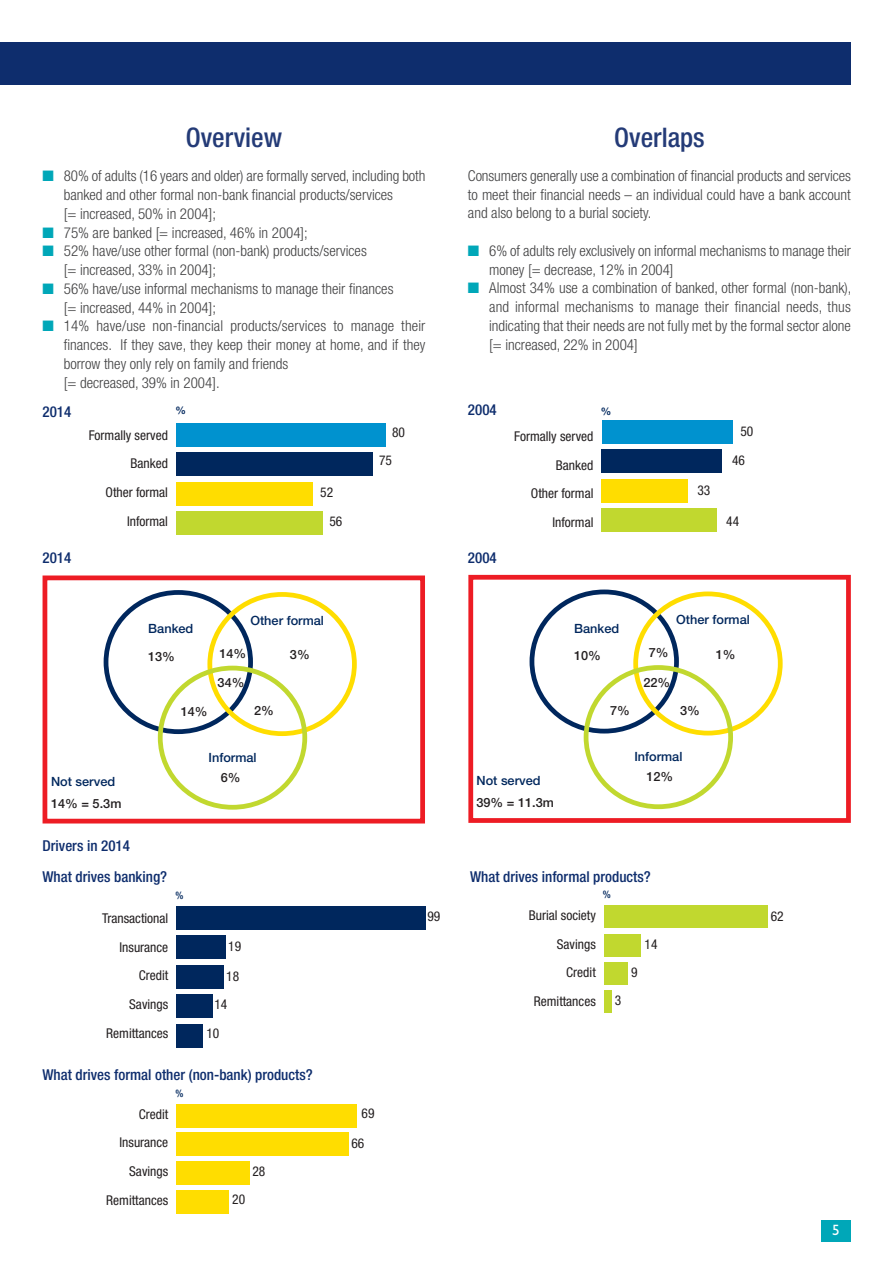
<style>
.page{position:relative;width:893px;height:1263px;background:#fff}
.page>*{position:absolute;margin:0;border:0;box-sizing:border-box;transform-origin:0 0}
.t1{font:500 condensed 27px "Helvetica Neue LT Std";color:#243b77}
.t2{font:300 condensed 15px/18.8px "Helvetica Neue LT Std";color:#404041}
.t3{font:500 condensed 15px "Helvetica Neue LT Std";color:#0e2d6d}
.t4{font:15px "Gill Sans Std";color:#fff}
.t5{font:condensed 13.5px/28.7px "Helvetica Neue LT Std";color:#231f20;text-align:right}
.t6{font:500 12.75px "Helvetica Neue";color:#00275d}
.t7{font:500 12.75px "Helvetica Neue";color:#231f20}
.t8{font:500 condensed 10.5px "Helvetica Neue LT Std";color:#00275d}
.t9{font:700 10.5px "Helvetica Neue";color:#00275d}
.s1{color:#00a7b8}
</style>
<div class="page">
<div style="left:176px;top:906px;width:249px;height:24px;background:#00275d"></div>
<div style="left:176px;top:936px;width:50px;height:23px;background:#00275d"></div>
<div style="left:176px;top:965px;width:47px;height:24px;background:#00275d"></div>
<div style="left:176px;top:994px;width:37px;height:24px;background:#00275d"></div>
<div style="left:176px;top:1024px;width:26px;height:23px;background:#00275d"></div>
<div style="left:821px;top:1220px;width:29px;height:22px;background:#00a7b8"></div>
<div style="left:0;top:43px;width:850px;height:42px;background:#0e2d6d"></div>
<div style="left:176px;top:423px;width:209px;height:23px;background:#0092cf"></div>
<div style="left:176px;top:452px;width:196px;height:24px;background:#00275d"></div>
<div style="left:176px;top:482px;width:136px;height:24px;background:#fd0"></div>
<div style="left:176px;top:511px;width:146px;height:24px;background:#c1d82f"></div>
<div style="left:176px;top:1104px;width:180px;height:23px;background:#fd0"></div>
<div style="left:176px;top:1133px;width:172px;height:23px;background:#fd0"></div>
<div style="left:176px;top:1162px;width:73px;height:23px;background:#fd0"></div>
<div style="left:176px;top:1190px;width:52px;height:23px;background:#fd0"></div>
<div style="left:604px;top:906px;width:163px;height:22px;background:#c1d82f"></div>
<div style="left:604px;top:934px;width:37px;height:22px;background:#c1d82f"></div>
<div style="left:604px;top:962px;width:24px;height:23px;background:#c1d82f"></div>
<div style="left:604px;top:990px;width:8px;height:23px;background:#c1d82f"></div>
<div style="left:43px;top:576px;width:382px;height:248px;border:5px solid #ed1c24"></div>
<svg style="left:104px;top:590px;width:253px;height:220px"></svg>
<div style="left:468px;top:575px;width:382px;height:248px;border:5px solid #ed1c24"></div>
<svg style="left:529px;top:590px;width:253px;height:219px"></svg>
<div style="left:601px;top:420px;width:131px;height:24px;background:#0092cf"></div>
<div style="left:601px;top:449px;width:121px;height:24px;background:#00275d"></div>
<div style="left:601px;top:479px;width:87px;height:24px;background:#fd0"></div>
<div style="left:601px;top:509px;width:115px;height:23px;background:#c1d82f"></div>
<h1 class="t1" style="left:186px;top:128px;width:98px">Overview</h1>
<p class="t2" style="left:64px;top:168px;width:363px;text-indent:-21px"><span class="s1">■</span> 80% of adults (16 years and older) are formally served, including both banked and other formal non-bank financial products/services<br>[= increased, 50% in 2004];</p>
<p class="t2" style="left:43px;top:224px;width:267px"><span class="s1">■</span> 75% are banked [= increased, 46% in 2004];</p>
<p class="t2" style="left:64px;top:243px;width:304px;text-indent:-21px"><span class="s1">■</span> 52% have/use other formal (non-bank) products/services [= increased, 33% in 2004];</p>
<p class="t2" style="left:64px;top:281px;width:331px;text-indent:-21px"><span class="s1">■</span> 56% have/use informal mechanisms to manage their finances [= increased, 44% in 2004];</p>
<p class="t2" style="left:64px;top:318px;width:363px;text-indent:-21px"><span class="s1">■</span> 14% have/use non-financial products/services to manage their finances. If they save, they keep their money at home, and if they borrow they only rely on family and friends<br>[= decreased, 39% in 2004].</p>
<h1 class="t1" style="left:614px;top:128px;width:92px">Overlaps</h1>
<p class="t2" style="left:468px;top:167px;width:384px;text-align:justify">Consumers generally use a combination of financial products and services to meet their financial needs – an individual could have a bank account and also belong to a burial society.</p>
<p class="t2" style="left:489px;top:242px;width:363px;text-indent:-21px"><span class="s1">■</span> 6% of adults rely exclusively on informal mechanisms to manage their money [= decrease, 12% in 2004]</p>
<p class="t2" style="left:489px;top:280px;width:364px;text-align:justify;text-indent:-21px"><span class="s1">■</span> Almost 34% use a combination of banked, other formal (non-bank), and informal mechanisms to manage their financial needs, thus indicating that their needs are not fully met by the formal sector alone [= increased, 22% in 2004]</p>
<p class="t3" style="left:43px;top:406px;width:30px">2014</p>
<p class="t3" style="left:468px;top:404px;width:30px">2004</p>
<p class="t9" style="left:175px;top:407px;width:12px">%</p>
<p class="t9" style="left:601px;top:407px;width:12px">%</p>
<p class="t5" style="left:89px;top:422px;width:81px">Formally served<br>Banked<br>Other formal<br>Informal</p>
<p class="t5" style="left:392px;top:419px;width:14px">80</p>
<p class="t5" style="left:379px;top:447px;width:14px">75</p>
<p class="t5" style="left:329px;top:478px;width:14px;line-height:29.2px;text-align:left;text-indent:-9px">52<br>56</p>
<p class="t5" style="left:514px;top:423px;width:81px">Formally served<br>Banked<br>Other formal<br>Informal</p>
<p class="t5" style="left:697px;top:477px;width:14px">33</p>
<p class="t5" style="left:740px;top:418px;width:14px">50</p>
<p class="t5" style="left:732px;top:447px;width:14px">46</p>
<p class="t5" style="left:726px;top:508px;width:14px">44</p>
<p class="t3" style="left:43px;top:553px;width:30px">2014</p>
<p class="t3" style="left:468px;top:553px;width:30px">2004</p>
<p class="t6" style="left:148px;top:624px;width:47px">Banked</p>
<p class="t6" style="left:250px;top:616px;width:75px">Other formal</p>
<p class="t6" style="left:574px;top:623px;width:47px">Banked</p>
<p class="t6" style="left:676px;top:615px;width:75px">Other formal</p>
<p class="t7" style="left:148px;top:651px;width:28px">13%</p>
<p class="t7" style="left:219px;top:648px;width:28px">14%</p>
<p class="t7" style="left:290px;top:650px;width:21px">3%</p>
<p class="t7" style="left:574px;top:651px;width:28px">10%</p>
<p class="t7" style="left:649px;top:648px;width:21px">7%</p>
<p class="t7" style="left:715px;top:650px;width:21px">1%</p>
<p class="t7" style="left:217px;top:678px;width:28px">34%</p>
<p class="t7" style="left:643px;top:678px;width:28px">22%</p>
<p class="t7" style="left:181px;top:707px;width:28px">14%</p>
<p class="t7" style="left:254px;top:706px;width:21px">2%</p>
<p class="t7" style="left:610px;top:706px;width:21px">7%</p>
<p class="t7" style="left:680px;top:706px;width:21px">3%</p>
<p class="t6" style="left:208px;top:753px;width:50px">Informal</p>
<p class="t6" style="left:634px;top:752px;width:50px">Informal</p>
<p class="t6" style="left:51px;top:777px;width:66px">Not served</p>
<p class="t7" style="left:51px;top:799px;width:72px">14% = 5.3m</p>
<p class="t3" style="left:43px;top:841px;width:89px">Drivers in 2014</p>
<p class="t3" style="left:43px;top:872px;width:126px">What drives banking?</p>
<p class="t5" style="left:102px;top:905px;width:67px">Transactional<br>Insurance<br>Credit<br>Savings<br>Remittances</p>
<p class="t8" style="left:175px;top:891px;width:9px">%</p>
<p class="t7" style="left:221px;top:773px;width:21px">6%</p>
<p class="t5" style="left:228px;top:933px;width:14px">19</p>
<p class="t5" style="left:214px;top:963px;width:26px;line-height:27.9px;text-align:left;text-indent:12px">18<br>14</p>
<p class="t5" style="left:206px;top:1020px;width:14px">10</p>
<p class="t3" style="left:43px;top:1069px;width:272px">What drives formal other (non-bank) products?</p>
<p class="t5" style="left:106px;top:1101px;width:63px">Credit<br>Insurance<br>Savings<br>Remittances</p>
<p class="t8" style="left:175px;top:1089px;width:9px">%</p>
<p class="t5" style="left:252px;top:1158px;width:14px">28</p>
<p class="t5" style="left:232px;top:1187px;width:14px">20</p>
<p class="t5" style="left:361px;top:1100px;width:14px">69</p>
<p class="t5" style="left:351px;top:1130px;width:14px">66</p>
<p class="t5" style="left:427px;top:903px;width:14px">99</p>
<p class="t6" style="left:476px;top:776px;width:66px">Not served</p>
<p class="t7" style="left:476px;top:798px;width:79px">39% = 11.3m</p>
<p class="t7" style="left:646px;top:772px;width:28px">12%</p>
<p class="t3" style="left:470px;top:872px;width:182px">What drives informal products?</p>
<p class="t5" style="left:529px;top:902px;width:68px">Burial society<br>Savings<br>Credit<br>Remittances</p>
<p class="t8" style="left:603px;top:891px;width:9px">%</p>
<p class="t5" style="left:644px;top:931px;width:14px">14</p>
<p class="t5" style="left:631px;top:959px;width:8px">9</p>
<p class="t5" style="left:615px;top:987px;width:8px">3</p>
<p class="t5" style="left:770px;top:903px;width:14px">62</p>
<p class="t4" style="left:832px;top:1221px;width:9px">5</p>
</div>
